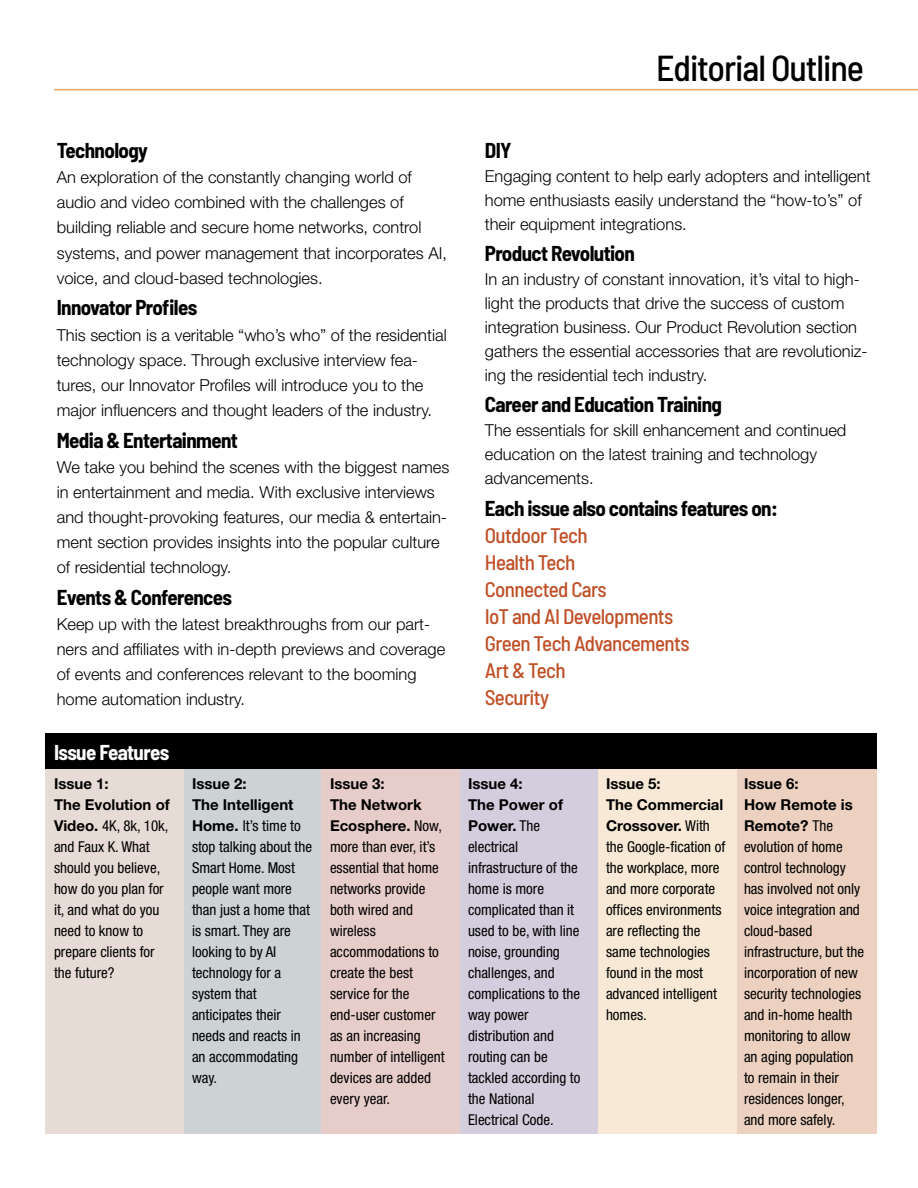
<style>
.page{position:relative;width:918px;height:1188px;background:#fff}
.page>*{position:absolute;margin:0;border:0;box-sizing:border-box;transform-origin:0 0}
.t1{font:500 semi-condensed 36px "Barlow";letter-spacing:-.03em;color:#000}
.t2{font:700 semi-condensed 21px "Barlow";letter-spacing:-.03em;color:#000}
.t3{font:500 semi-condensed 21px "Barlow";letter-spacing:-.03em;color:#bf4f26}
.t4{font:700 semi-condensed 21px "Barlow";letter-spacing:-.03em;color:#fff}
.t5{font:300 16.5px/25px "Helvetica Neue LT Std";color:#000}
.t6{font:condensed 15px/21px "Helvetica Neue LT Std";color:#000}
.t7{font:700 15px "Helvetica Neue LT Std";color:#000}
.s1{font-weight:700;font-stretch:normal}
</style>
<div class="page">
<div style="left:183px;top:769px;width:139px;height:365px;background:#cdd2d5"></div>
<div style="left:322px;top:769px;width:138px;height:365px;background:#e7cdc9"></div>
<div style="left:460px;top:769px;width:138px;height:365px;background:#d3cddd"></div>
<div style="left:598px;top:769px;width:139px;height:365px;background:#f7e9d5"></div>
<div style="left:737px;top:769px;width:139px;height:365px;background:#ecd1c0"></div>
<div style="left:45px;top:769px;width:138px;height:365px;background:#e7dcd5"></div>
<div style="left:45px;top:733px;width:831px;height:36px;background:#000"></div>
<hr style="left:54px;top:89px;width:864px;height:1px;background:#e3a859">
<p class="t1" style="left:656px;top:46px;width:209px">Editorial Outline</p>
<p class="t2" style="left:57px;top:138px;width:93px">Technology</p>
<p class="t5" style="left:57px;top:165px;width:392px">An exploration of the constantly changing world of audio and video combined with the challenges of building reliable and secure home networks, control systems, and power management that incorporates AI, voice, and cloud-based technologies.</p>
<p class="t2" style="left:57px;top:295px;width:142px">Innovator Profiles</p>
<p class="t5" style="left:57px;top:322px;width:391px">This section is a veritable “who’s who” of the residential technology space. Through exclusive interview fea&shy;tures, our Innovator Profiles will introduce you to the major influencers and thought leaders of the industry.</p>
<p class="t2" style="left:57px;top:427px;width:183px">Media &amp; Entertainment</p>
<p class="t5" style="left:57px;top:454px;width:394px">We take you behind the scenes with the biggest names in entertainment and media. With exclusive interviews and thought-provoking features, our media &amp; entertain&shy;ment section provides insights into the popular culture of residential technology.</p>
<p class="t2" style="left:57px;top:584px;width:177px">Events &amp; Conferences</p>
<p class="t5" style="left:57px;top:611px;width:390px">Keep up with the latest breakthroughs from our part&shy;ners and affiliates with in-depth previews and coverage of events and conferences relevant to the booming home automation industry.</p>
<p class="t4" style="left:54px;top:739px;width:117px">Issue Features</p>
<p class="t7" style="left:54px;top:774px;width:56px">Issue 1:</p>
<p class="t6" style="left:54px;top:794px;width:117px"><span class="s1">The Evolution of<br>Video.</span> 4K, 8k, 10k, and Faux K. What should you believe, how do you plan for it, and what do you need to know to prepare clients for the future?</p>
<p class="t7" style="left:192px;top:774px;width:56px">Issue 2:</p>
<p class="t6" style="left:192px;top:794px;width:122px"><span class="s1">The Intelligent<br>Home.</span> It’s time to stop talking about the<br>Smart Home. Most people want more than just a home that is smart. They are looking to by AI technology for a system that anticipates their needs and reacts in an accommodating way.</p>
<p class="t7" style="left:330px;top:774px;width:56px">Issue 3:</p>
<p class="t6" style="left:330px;top:794px;width:116px"><span class="s1">The Network<br>Ecosphere.</span> Now, more than ever, it’s essential that home networks provide both wired and wireless accommodations to create the best service for the end-user customer as an increasing number of intelligent devices are added every year.</p>
<p class="t2" style="left:485px;top:138px;width:28px">DIY</p>
<p class="t5" style="left:485px;top:164px;width:387px;line-height:24px">Engaging content to help early adopters and intelligent home enthusiasts easily understand the “how-to’s” of their equipment integrations.</p>
<p class="t2" style="left:485px;top:240px;width:152px">Product Revolution</p>
<p class="t5" style="left:485px;top:267px;width:384px;line-height:24px">In an industry of constant innovation, it’s vital to high&shy;light the products that drive the success of custom integration business. Our Product Revolution section gathers the essential accessories that are revolutioniz&shy;ing the residential tech industry.</p>
<p class="t2" style="left:485px;top:391px;width:239px">Career and Education Training</p>
<p class="t5" style="left:485px;top:418px;width:363px;line-height:24px">The essentials for skill enhancement and continued education on the latest training and technology advancements.</p>
<p class="t2" style="left:485px;top:495px;width:294px">Each issue also contains features on:</p>
<p class="t3" style="left:485px;top:522px;width:104px">Outdoor Tech</p>
<p class="t3" style="left:485px;top:549px;width:92px">Health Tech</p>
<p class="t3" style="left:485px;top:577px;width:123px">Connected Cars</p>
<p class="t3" style="left:485px;top:604px;width:190px">IoT and AI Developments</p>
<p class="t3" style="left:485px;top:631px;width:206px">Green Tech Advancements</p>
<p class="t3" style="left:485px;top:658px;width:82px">Art &amp; Tech</p>
<p class="t3" style="left:485px;top:685px;width:66px">Security</p>
<p class="t7" style="left:468px;top:774px;width:56px">Issue 4:</p>
<p class="t6" style="left:468px;top:794px;width:114px"><span class="s1">The Power of<br>Power.</span> The electrical infrastructure of the home is more complicated than it used to be, with line noise, grounding challenges, and complications to the way power distribution and routing can be tackled according to the National<br>Electrical Code.</p>
<p class="t7" style="left:606px;top:774px;width:56px">Issue 5:</p>
<p class="t6" style="left:606px;top:794px;width:121px"><span class="s1">The Commercial<br>Crossover.</span> With the Google-fication of the workplace, more and more corporate offices environments are reflecting the same technologies found in the most advanced intelligent homes.</p>
<p class="t7" style="left:744px;top:774px;width:56px">Issue 6:</p>
<p class="t6" style="left:744px;top:794px;width:122px"><span class="s1">How Remote is<br>Remote?</span> The evolution of home control technology has involved not only voice integration and cloud-based infrastructure, but the incorporation of new security technologies and in-home health monitoring to allow an aging population to remain in their residences longer, and more safely.</p>
</div>
